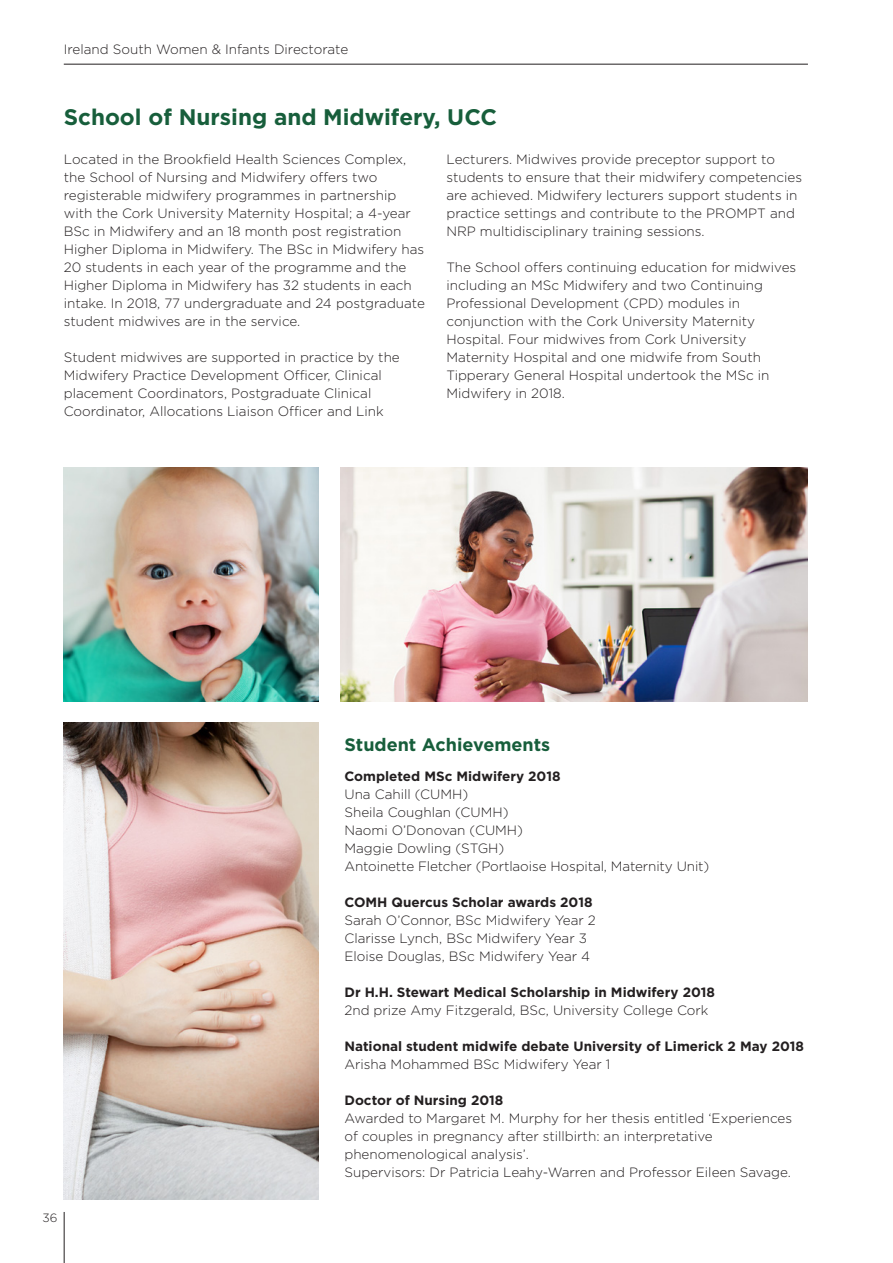
<style>
.page{position:relative;width:893px;height:1263px;background:#fff}
.page>*{position:absolute;margin:0;border:0;box-sizing:border-box;transform-origin:0 0}
.t1{font:700 22.5px "Gotham";color:#175e3b}
.t2{font:700 18px "Gotham";color:#175e3b}
.t3{font:300 13.5px/18px "Gotham";color:#231f20}
.t4{font:700 13.5px "Gotham";color:#231f20}
.t5{font:300 12px "Gotham";color:#231f20}
</style>
<div class="page">
<hr style="left:64px;top:64px;width:744px;height:1px;background:#231f20">
<hr style="left:64px;top:1212px;width:1px;height:51px;background:#231f20">
<img style="left:64px;top:468px;width:255px;height:234px">
<img style="left:64px;top:723px;width:255px;height:476px">
<img style="left:340px;top:468px;width:468px;height:234px">
<p class="t3" style="left:64px;top:40px;width:286px">Ireland South Women &amp; Infants Directorate</p>
<h1 class="t1" style="left:64px;top:104px;width:435px">School of Nursing and Midwifery, UCC</h1>
<p class="t3" style="left:64px;top:150px;width:363px">Located in the Brookfield Health Sciences Complex, the School of Nursing and Midwifery offers two registerable midwifery programmes in partnership with the Cork University Maternity Hospital; a 4-year BSc in Midwifery and an 18 month post registration Higher Diploma in Midwifery. The BSc in Midwifery has 20 students in each year of the programme and the Higher Diploma in Midwifery has 32 students in each intake. In 2018, 77 undergraduate and 24 postgraduate student midwives are in the service.</p>
<p class="t3" style="left:64px;top:348px;width:338px">Student midwives are supported in practice by the Midwifery Practice Development Officer, Clinical placement Coordinators, Postgraduate Clinical Coordinator, Allocations Liaison Officer and Link</p>
<p class="t3" style="left:446px;top:150px;width:357px">Lecturers. Midwives provide preceptor support to students to ensure that their midwifery competencies are achieved. Midwifery lecturers support students in practice settings and contribute to the PROMPT and NRP multidisciplinary training sessions.</p>
<p class="t3" style="left:446px;top:258px;width:351px">The School offers continuing education for midwives including an MSc Midwifery and two Continuing Professional Development (CPD) modules in conjunction with the Cork University Maternity Hospital. Four midwives from Cork University Maternity Hospital and one midwife from South Tipperary General Hospital undertook the MSc in Midwifery in 2018.</p>
<p class="t5" style="left:43px;top:1211px;width:17px">36</p>
<h2 class="t2" style="left:344px;top:734px;width:207px">Student Achievements</h2>
<p class="t4" style="left:344px;top:769px;width:218px">Completed MSc Midwifery 2018</p>
<p class="t3" style="left:344px;top:785px;width:366px">Una Cahill (CUMH)<br>Sheila Coughlan (CUMH)<br>Naomi O’Donovan (CUMH)<br>Maggie Dowling (STGH)<br>Antoinette Fletcher (Portlaoise Hospital, Maternity Unit)</p>
<p class="t4" style="left:344px;top:895px;width:250px">COMH Quercus Scholar awards 2018</p>
<p class="t3" style="left:344px;top:911px;width:253px">Sarah O’Connor, BSc Midwifery Year 2<br>Clarisse Lynch, BSc Midwifery Year 3<br>Eloise Douglas, BSc Midwifery Year 4</p>
<p class="t4" style="left:344px;top:985px;width:372px">Dr H.H. Stewart Medical Scholarship in Midwifery 2018</p>
<p class="t3" style="left:344px;top:1001px;width:365px">2nd prize Amy Fitzgerald, BSc, University College Cork</p>
<p class="t4" style="left:344px;top:1039px;width:461px">National student midwife debate University of Limerick 2 May 2018</p>
<p class="t3" style="left:344px;top:1055px;width:268px">Arisha Mohammed BSc Midwifery Year 1</p>
<p class="t4" style="left:344px;top:1093px;width:161px">Doctor of Nursing 2018</p>
<p class="t3" style="left:344px;top:1109px;width:449px">Awarded to Margaret M. Murphy for her thesis entitled ‘Experiences of couples in pregnancy after stillbirth: an interpretative phenomenological analysis’.<br>Supervisors: Dr Patricia Leahy-Warren and Professor Eileen Savage.</p>
</div>
